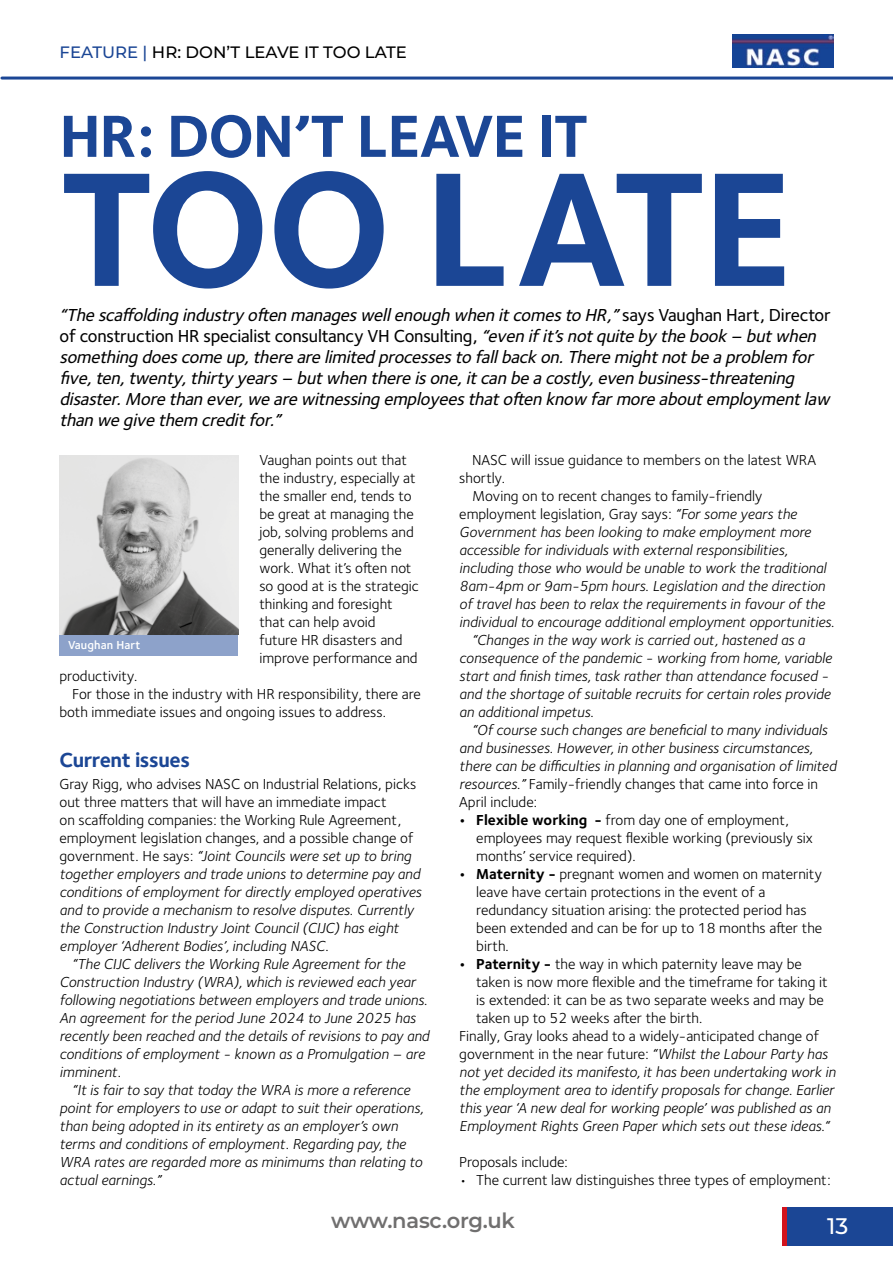
<style>
.page{position:relative;width:893px;height:1263px;background:#fff}
.page>*{position:absolute;margin:0;border:0;box-sizing:border-box;transform-origin:0 0}
.t1{font:700 168px "Foundry Sterling";letter-spacing:-.02em;color:#1b4695}
.t2{font:700 61.5px "Foundry Sterling";letter-spacing:-.02em;color:#1b4695}
.t3{font:100 22.5px "Montserrat";color:#fff}
.t4{font:100 21px "Montserrat";letter-spacing:-.01em;color:#706f6f}
.t5{font:700 21px "Foundry Sterling";letter-spacing:-.02em;color:#1b4695}
.t6{font:italic 500 18px/21px "Foundry Sterling";color:#000}
.t7{font:100 16.5px "Montserrat";color:#000}
.t8{font:italic 15px/18px "Foundry Sterling";color:#000}
.t9{font:15px/18px "Foundry Sterling";color:#000}
.t10{font:600 12px "Foundry Sterling";letter-spacing:.01em;color:#fff}
.s1{color:#1b4695}
.s2{font-style:normal}
.s3{font-style:italic}
.s4{font-weight:700}
</style>
<div class="page">
<img style="left:733px;top:34px;width:100px;height:33px">
<hr style="left:2px;top:77px;width:891px;height:3px;background:#1b4695">
<div style="left:787px;top:1208px;width:106px;height:38px;background:#1b4695"></div>
<div style="left:782px;top:1208px;width:5px;height:38px;background:#d2131d"></div>
<div style="left:60px;top:635px;width:178px;height:21px;background:#8da2ca"></div>
<img style="left:60px;top:455px;width:178px;height:180px">
<p class="t7" style="left:60px;top:42px;width:349px"><span class="s1">FEATURE |</span> HR: DON’T LEAVE IT TOO LATE</p>
<h2 class="t2" style="left:60px;top:99px;width:530px">HR: DON’T LEAVE IT</h2>
<h1 class="t1" style="left:60px;top:129px;width:734px">TOO LATE</h1>
<p class="t6" style="left:60px;top:305px;width:776px">“The scaffolding industry often manageswellenough when itcomesto HR,”<span class="s2">s a y s Va u g h a n H a r t , D i r e c t o r of construction HR specialist consultancy VH Consulting,</span> “even ifit’snotquite by the book– butwhen something doescome up,there are limited processesto fallbackon.There mightnotbe aproblem for five,ten,twenty,thirty years– butwhen there isone,itcan be acostly,even business-threatening disaster.More than ever,we are witnessing employeesthatoften know farmore aboutemploymentlaw than we give them creditfor.”</p>
<p class="t10" style="left:68px;top:638px;width:74px">Vaughan Hart</p>
<p class="t9" style="left:259px;top:451px;width:161px">Vaughan points out that the industry, especially at the smaller end, tends to be great at managing the job, solving problems and generally delivering the work. What it’s often not so good at is the strategic thinking and foresight that can help avoid<br>future HR disasters and improve performance and</p>
<p class="t9" style="left:60px;top:667px;width:79px">productivity.</p>
<p class="t9" style="left:72px;top:685px;width:350px">For those in the industry with HR responsibility, there are</p>
<p class="t9" style="left:60px;top:703px;width:328px">both immediate issues and ongoing issues to address.</p>
<h3 class="t5" style="left:60px;top:747px;width:132px">Current issues</h3>
<p class="t8" style="left:60px;top:775px;width:363px"><span class="s2">Gray Rigg, who advises NASC on Industrial Relations, picks out three matters that will have an immediate impact<br>on scaffolding companies: the Working Rule Agreement, employment legislation changes, and a possible change of government. He says:</span> “Joint Councils were set up to bring together employers and trade unions to determine pay and conditions of employment for directly employed operatives and to provide a mechanism to resolve disputes. Currently the Construction Industry Joint Council (CIJC) has eight employer ‘Adherent Bodies’, including NASC.</p>
<p class="t8" style="left:60px;top:955px;width:371px;text-indent:13px">“The CIJC delivers the Working Rule Agreement for the Construction Industry (WRA), which is reviewed each year following negotiations between employers and trade unions.<br>An agreement for the period June 2024 to June 2025 has recently been reached and the details of revisions to pay and conditions of employment - known as a Promulgation – are imminent.</p>
<p class="t8" style="left:60px;top:1081px;width:365px;text-indent:13px">“It is fair to say that today the WRA is more a reference point for employers to use or adapt to suit their operations, than being adopted in its entirety as an employer’s own terms and conditions of employment. Regarding pay, the WRA rates are regarded more as minimums than relating to actual earnings.”</p>
<p class="t9" style="left:472px;top:451px;width:346px">NASC will issue guidance to members on the latest WRA</p>
<p class="t9" style="left:459px;top:469px;width:47px">shortly.</p>
<p class="t9" style="left:472px;top:487px;width:292px">Moving on to recent changes to family-friendly</p>
<p class="t9" style="left:459px;top:505px;width:339px">employment legislation, Gray says: <span class="s3">“For some years the</span></p>
<p class="t8" style="left:459px;top:523px;width:353px">Government has been looking to make employment more</p>
<p class="t8" style="left:459px;top:541px;width:330px">accessible for individuals with external responsibilities,</p>
<p class="t8" style="left:459px;top:559px;width:368px">including those who would be unable to work the traditional</p>
<p class="t8" style="left:459px;top:577px;width:367px">8am-4pm or 9am-5pm hours. Legislation and the direction</p>
<p class="t8" style="left:459px;top:595px;width:367px">of travel has been to relax the requirements in favour of the</p>
<p class="t8" style="left:459px;top:613px;width:377px">individual to encourage additional employment opportunities.</p>
<p class="t8" style="left:472px;top:631px;width:334px">“Changes in the way work is carried out, hastened as a</p>
<p class="t8" style="left:459px;top:649px;width:374px">consequence of the pandemic - working from home, variable</p>
<p class="t8" style="left:459px;top:667px;width:371px">start and finish times, task rather than attendance focused -</p>
<p class="t8" style="left:459px;top:685px;width:373px">and the shortage of suitable recruits for certain roles provide</p>
<p class="t8" style="left:459px;top:703px;width:136px">an additional impetus.</p>
<p class="t8" style="left:472px;top:721px;width:357px">“Of course such changes are beneficial to many individuals</p>
<p class="t8" style="left:459px;top:739px;width:355px">and businesses. However, in other business circumstances,</p>
<p class="t8" style="left:459px;top:757px;width:379px">there can be difficulties in planning and organisation of limited</p>
<p class="t9" style="left:459px;top:775px;width:360px"><span class="s3">resources.”</span> Family-friendly changes that came into force in</p>
<p class="t9" style="left:459px;top:793px;width:79px">April include:</p>
<p class="t9" style="left:476px;top:811px;width:338px;text-indent:-17px"><span class="s4">• Flexible working -</span> from day one of employment, employees may request flexible working (previously six months’ service required).</p>
<p class="t9" style="left:476px;top:865px;width:347px;text-indent:-17px"><span class="s4">• Maternity -</span> pregnant women and women on maternity leave have certain protections in the event of a redundancy situation arising: the protected period has been extended and can be for up to 18 months after the birth.</p>
<p class="t9" style="left:459px;top:955px;width:344px"><span class="s4">• Paternity -</span> the way in which paternity leave may be</p>
<p class="t9" style="left:476px;top:973px;width:353px">taken is now more flexible and the timeframe for taking it</p>
<p class="t9" style="left:476px;top:991px;width:349px">is extended: it can be as two separate weeks and may be</p>
<p class="t9" style="left:476px;top:1009px;width:228px">taken up to 52 weeks after the birth.</p>
<p class="t9" style="left:459px;top:1027px;width:361px">Finally, Gray looks ahead to a widely-anticipated change of</p>
<p class="t9" style="left:459px;top:1045px;width:370px">government in the near future: <span class="s3">“Whilst the Labour Party has</span></p>
<p class="t8" style="left:459px;top:1063px;width:378px">not yet decided its manifesto, it has been undertaking work in</p>
<p class="t8" style="left:459px;top:1081px;width:376px">the employment area to identify proposals for change. Earlier</p>
<p class="t8" style="left:459px;top:1099px;width:373px">this year ‘A new deal for working people’ was published as an</p>
<p class="t8" style="left:459px;top:1117px;width:372px">Employment Rights Green Paper which sets out these ideas.“</p>
<p class="t9" style="left:459px;top:1153px;width:110px">Proposals include:</p>
<p class="t9" style="left:459px;top:1171px;width:373px">• The current law distinguishes three types of employment:</p>
<h3 class="t4" style="left:331px;top:1206px;width:185px">www.nasc.org.uk</h3>
<h3 class="t3" style="left:827px;top:1211px;width:23px">13</h3>
</div>
